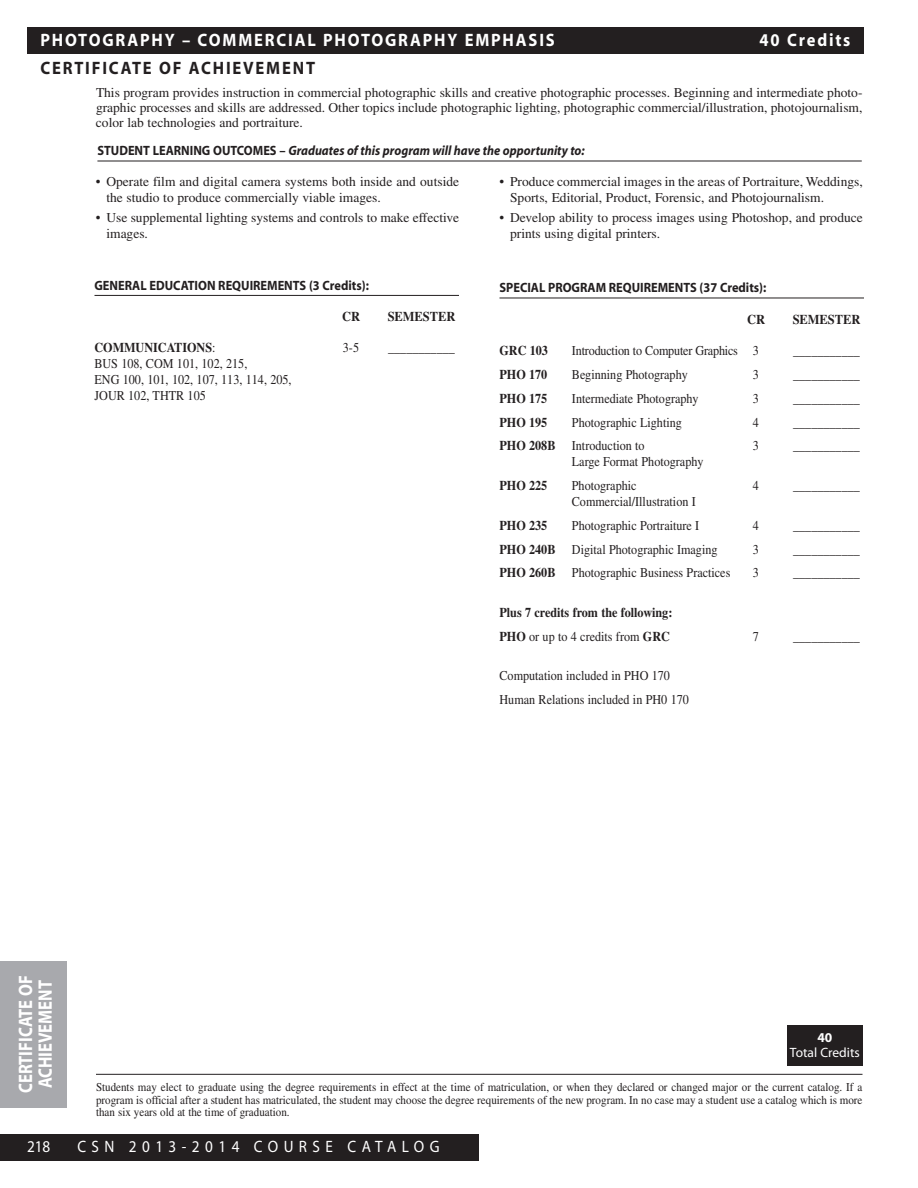
<style>
.page{position:relative;width:918px;height:1188px;background:#fff}
.page>*{position:absolute;margin:0;border:0;box-sizing:border-box;transform-origin:0 0}
.t1{font:700 19.5px/19.5px "Myriad";color:#fff;scale:.85 1}
.t2{font:700 18px "Myriad";letter-spacing:.11em;color:#fff;scale:.92 1}
.t3{font:700 18px "Myriad";letter-spacing:.11em;color:#231f20;scale:.92 1}
.t4{font:16.5px "Myriad";letter-spacing:.36em;color:#fff;scale:.92 1}
.t5{font:13.5px/15.3px "Times";color:#231f20}
.t6{font:13.5px/15.8px "Times";color:#231f20;scale:.9 1}
.t7{font:700 13.5px/23.9px "Times";color:#231f20;scale:.9 1}
.t8{font:700 13.5px "Myriad";color:#231f20;scale:.92 1}
.t9{font:italic 700 13.5px "Myriad";color:#231f20;scale:.92 1}
.t10{font:700 13.5px "Times";color:#231f20;scale:.92 1}
.t11{font:13.5px "Myriad";color:#fff}
.t12{font:700 13.5px "Myriad";color:#fff}
.t13{font:12px/12.8px "Times";color:#231f20;text-align:justify;scale:.92 1}
.s1{font-style:normal}
.s2{font-weight:400}
.s3{font-weight:700}
</style>
<div class="page">
<div style="left:27px;top:27px;width:837px;height:27px;background:#231f20"></div>
<div style="left:0;top:1134px;width:479px;height:27px;background:#231f20"></div>
<hr style="left:96px;top:1074px;width:766px;height:1px;background:#231f20">
<div style="left:0;top:961px;width:68px;height:147px;background:#a8a9ad"></div>
<div style="left:787px;top:1025px;width:76px;height:41px;background:#231f20"></div>
<hr style="left:94px;top:295px;width:365px;height:1px;background:#231f20">
<hr style="left:500px;top:298px;width:364px;height:1px;background:#231f20">
<hr style="left:97px;top:161px;width:765px;height:1px;background:#231f20">
<h2 class="t2" style="left:41px;top:33px;width:561px">PHOTOGRAPHY – COMMERCIAL PHOTOGRAPHY EMPHASIS</h2>
<h2 class="t2" style="left:760px;top:33px;width:100px">40 Credits</h2>
<h2 class="t3" style="left:41px;top:61px;width:300px">CERTIFICATE OF ACHIEVEMENT</h2>
<p class="t5" style="left:96px;top:87px;width:768px;text-align:justify">This program provides instruction in commercial photographic skills and creative photographic processes. Beginning and intermediate photo&shy;graphic processes and skills are addressed. Other topics include photographic lighting, photographic commercial/illustration, photojournalism, color lab technologies and portraiture.</p>
<p class="t9" style="left:97px;top:146px;width:531px"><span class="s1">STUDENT LEARNING OUTCOMES –</span> Graduates of this program will have the opportunity to:</p>
<p class="t5" style="left:106px;top:175px;width:354px;text-indent:-10px">• Operate film and digital camera systems both inside and outside the studio to produce commercially viable images.</p>
<p class="t5" style="left:106px;top:212px;width:354px;text-indent:-10px">• Use supplemental lighting systems and controls to make effective images.</p>
<p class="t5" style="left:510px;top:175px;width:354px;text-indent:-11px">• Produce commercial images in the areas of Portraiture, Weddings,<br>Sports, Editorial, Product, Forensic, and Photojournalism.</p>
<p class="t5" style="left:510px;top:212px;width:354px;text-indent:-11px">• Develop ability to process images using Photoshop, and produce prints using digital printers.</p>
<p class="t8" style="left:95px;top:280px;width:300px">GENERAL EDUCATION REQUIREMENTS (3 Credits):</p>
<p class="t10" style="left:342px;top:312px;width:21px">CR</p>
<p class="t10" style="left:388px;top:312px;width:75px">SEMESTER</p>
<p class="t7" style="left:95px;top:337px;width:136px">COMMUNICATIONS<span class="s2">:</span></p>
<p class="t6" style="left:343px;top:341px;width:19px">3-5</p>
<p class="t6" style="left:388px;top:341px;width:76px">___________</p>
<p class="t6" style="left:95px;top:357px;width:221px">BUS 108, COM 101, 102, 215,<br>ENG 100, 101, 102, 107, 113, 114, 205,<br>JOUR 102, THTR 105</p>
<p class="t8" style="left:500px;top:283px;width:292px">SPECIAL PROGRAM REQUIREMENTS (37 Credits):</p>
<p class="t10" style="left:747px;top:314px;width:21px">CR</p>
<p class="t10" style="left:793px;top:314px;width:75px">SEMESTER</p>
<p class="t7" style="left:500px;top:340px;width:55px">GRC 103</p>
<p class="t6" style="left:572px;top:344px;width:209px">Introduction to Computer Graphics 3</p>
<p class="t6" style="left:793px;top:344px;width:76px">___________</p>
<p class="t7" style="left:500px;top:364px;width:55px">PHO 170</p>
<p class="t6" style="left:572px;top:368px;width:130px">Beginning Photography</p>
<p class="t6" style="left:753px;top:368px;width:8px">3</p>
<p class="t6" style="left:793px;top:368px;width:76px">___________</p>
<p class="t7" style="left:500px;top:388px;width:55px">PHO 175</p>
<p class="t6" style="left:572px;top:392px;width:142px">Intermediate Photography</p>
<p class="t6" style="left:753px;top:392px;width:8px">3</p>
<p class="t6" style="left:793px;top:392px;width:76px">___________</p>
<p class="t7" style="left:500px;top:411px;width:55px">PHO 195</p>
<p class="t6" style="left:572px;top:416px;width:124px">Photographic Lighting</p>
<p class="t6" style="left:753px;top:416px;width:8px">4</p>
<p class="t6" style="left:793px;top:416px;width:76px">___________</p>
<p class="t6" style="left:500px;top:439px;width:163px"><span class="s3">PHO 208B</span> Introduction to</p>
<p class="t6" style="left:753px;top:439px;width:8px">3</p>
<p class="t6" style="left:793px;top:439px;width:76px">___________</p>
<p class="t6" style="left:572px;top:455px;width:148px">Large Format Photography</p>
<p class="t7" style="left:500px;top:475px;width:55px">PHO 225</p>
<p class="t6" style="left:572px;top:479px;width:73px">Photographic</p>
<p class="t6" style="left:753px;top:479px;width:8px">4</p>
<p class="t6" style="left:793px;top:479px;width:76px">___________</p>
<p class="t6" style="left:572px;top:495px;width:139px">Commercial/Illustration I</p>
<p class="t7" style="left:500px;top:515px;width:55px">PHO 235</p>
<p class="t6" style="left:572px;top:519px;width:143px">Photographic Portraiture I</p>
<p class="t6" style="left:753px;top:519px;width:8px">4</p>
<p class="t6" style="left:793px;top:519px;width:76px">___________</p>
<p class="t6" style="left:500px;top:542px;width:244px"><span class="s3">PHO 240B</span> Digital Photographic Imaging</p>
<p class="t6" style="left:753px;top:542px;width:8px">3</p>
<p class="t6" style="left:793px;top:542px;width:76px">___________</p>
<p class="t6" style="left:500px;top:566px;width:258px"><span class="s3">PHO 260B</span> Photographic Business Practices</p>
<p class="t6" style="left:753px;top:566px;width:8px">3</p>
<p class="t6" style="left:793px;top:566px;width:76px">___________</p>
<p class="t7" style="left:500px;top:602px;width:194px">Plus 7 credits from the following:<br>PHO <span class="s2">or up to 4 credits from</span> GRC</p>
<p class="t6" style="left:753px;top:630px;width:8px">7</p>
<p class="t6" style="left:793px;top:630px;width:76px">___________</p>
<p class="t6" style="left:500px;top:665px;width:212px;line-height:23.9px">Computation included in PHO 170<br>Human Relations included in PH0 170</p>
<h1 class="t1" style="left:18px;top:1093px;width:139px;rotate:-90deg">CERTIFICATE OF<br>ACHIEVEMENT</h1>
<p class="t12" style="left:817px;top:1032px;width:16px">40</p>
<p class="t11" style="left:790px;top:1047px;width:71px">Total Credits</p>
<p class="t13" style="left:96px;top:1082px;width:835px">Students may elect to graduate using the degree requirements in effect at the time of matriculation, or when they declared or changed major or the current catalog. If a program is official after a student has matriculated, the student may choose the degree requirements of the new program. In no case may a student use a catalog which is more than six years old at the time of graduation.</p>
<p class="t4" style="left:27px;top:1141px;width:27px">218</p>
<p class="t4" style="left:77px;top:1141px;width:395px">CSN 2013-2014 COURSE CATALOG</p>
</div>
